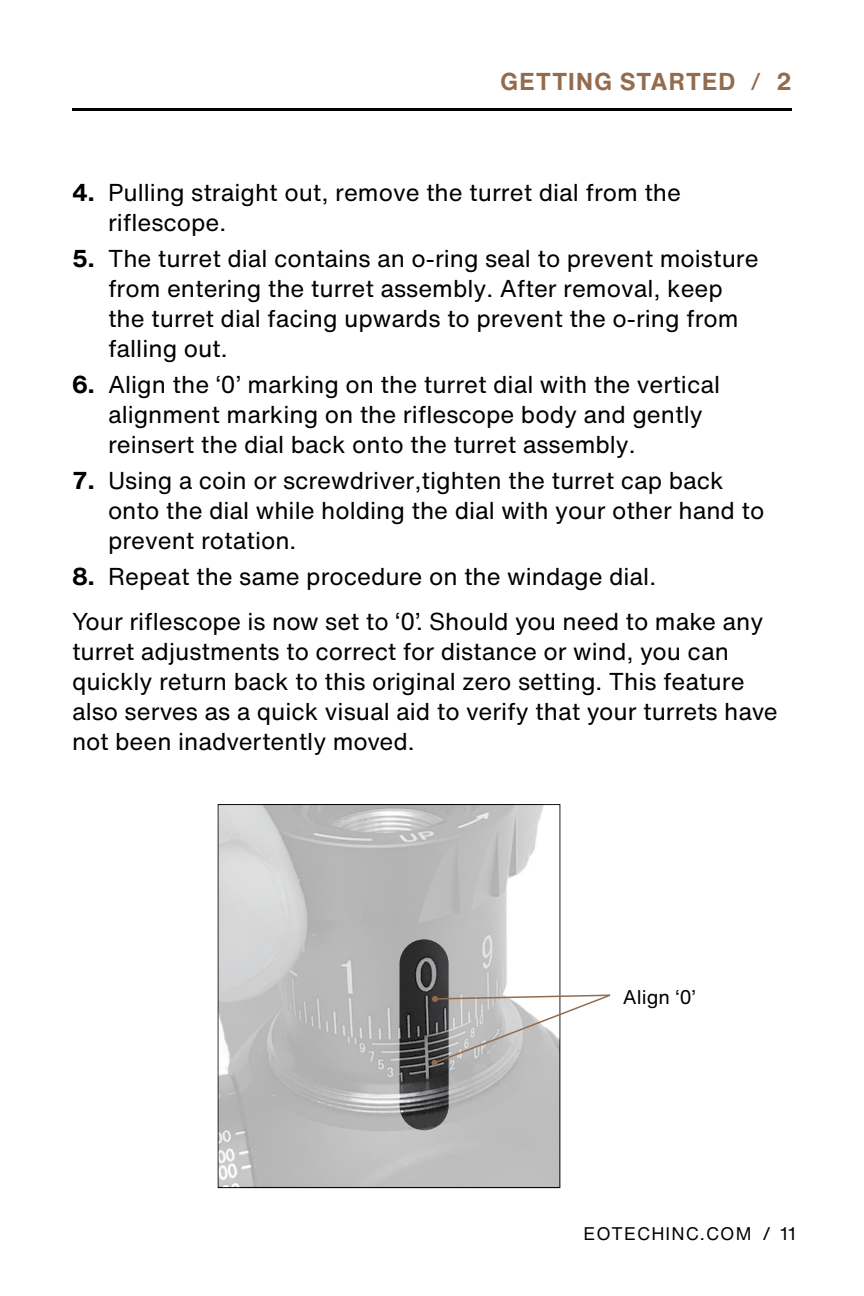
<style>
.page{position:relative;width:864px;height:1296px;background:#fff}
.page>*{position:absolute;margin:0;border:0;box-sizing:border-box;transform-origin:0 0}
.t1{font:24px/30px "Helvetica Now Text";color:#000}
.t2{font:700 24px "Helvetica Now Text";letter-spacing:.05em;color:#936b4d}
.t3{font:19.5px "Helvetica Now Text";color:#000}
.t4{font:18px "Helvetica Now Text";letter-spacing:.06em;color:#000}
.s1{font-weight:400}
.s2{font-weight:700}
</style>
<div class="page">
<hr style="left:72px;top:108px;width:720px;height:3px;background:#000">
<svg style="left:219px;top:805px;width:340px;height:382px;background:#bbbcbc"></svg>
<svg style="left:432px;top:994px;width:179px;height:72px"></svg>
<p class="t2" style="left:501px;top:63px;width:293px">GETTING STARTED <span class="s1">/</span> 2</p>
<p class="t1" style="left:108px;top:177px;width:575px;text-indent:-36px"><span class="s2">4.</span> Pulling straight out, remove the turret dial from the riflescope.</p>
<p class="t1" style="left:108px;top:243px;width:652px;text-indent:-36px"><span class="s2">5.</span> The turret dial contains an o-ring seal to prevent moisture from entering the turret assembly. After removal, keep the turret dial facing upwards to prevent the o-ring from falling out.</p>
<p class="t1" style="left:108px;top:369px;width:614px;text-indent:-36px"><span class="s2">6.</span> Align the ‘0’ marking on the turret dial with the vertical alignment marking on the riflescope body and gently reinsert the dial back onto the turret assembly.</p>
<p class="t1" style="left:108px;top:465px;width:658px;text-indent:-36px"><span class="s2">7.</span> Using a coin or screwdriver,tighten the turret cap back onto the dial while holding the dial with your other hand to prevent rotation.</p>
<p class="t1" style="left:72px;top:553px;width:693px;line-height:45px"><span class="s2">8.</span> Repeat the same procedure on the windage dial.<br>Your riflescope is now set to ‘0’. Should you need to make any</p>
<p class="t1" style="left:72px;top:636px;width:707px">turret adjustments to correct for distance or wind, you can quickly return back to this original zero setting. This feature also serves as a quick visual aid to verify that your turrets have not been inadvertently moved.</p>
<p class="t3" style="left:623px;top:982px;width:74px">Align ‘0’</p>
<p class="t4" style="left:584px;top:1220px;width:214px">EOTECHINC.COM / 11</p>
</div>
